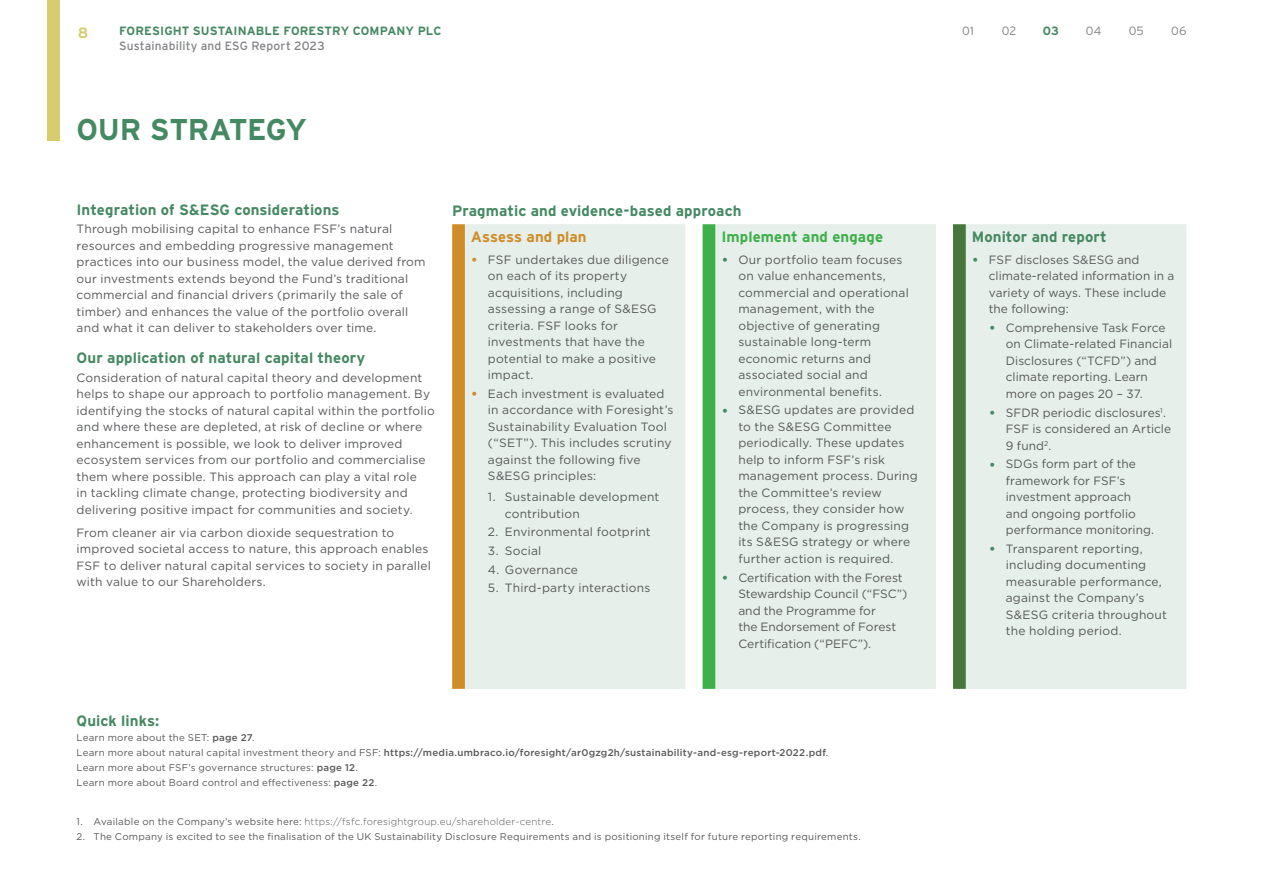
<style>
.page{position:relative;width:1263px;height:893px;background:#fff}
.page>*{position:absolute;margin:0;border:0;box-sizing:border-box;transform-origin:0 0}
.t1{font:700 30px "Interstate";letter-spacing:-.02em;color:#458962}
.t2{font:700 15px "Interstate";letter-spacing:.005em;color:#458962}
.t3{font:700 15px "Interstate";letter-spacing:.01em;color:#3eaf49}
.t4{font:700 15px "Interstate";letter-spacing:.005em;color:#cf8d29}
.t5{font:700 15px "Interstate";color:#d7cd6e}
.t6{font:12px/16.5px "Gotham";letter-spacing:.015em;color:#57585a}
.t7{font:12px/16.5px "Gotham";letter-spacing:-.005em;color:#57585a}
.t8{font:700 12px "Interstate";letter-spacing:.005em;color:#458962}
.t9{font:12px "Interstate";letter-spacing:.015em;color:#808285}
.t10{font:300 12px "Interstate";letter-spacing:.02em;color:#808285}
.t11{font:9.75px/15.1px "Gotham";letter-spacing:.025em;color:#57585a}
.t12{font:300 9.75px "Gotham";letter-spacing:.02em;color:#57585a}
.s1{font-size:15px;color:#cf8d29}
.s2{font-size:15px;color:#458962}
.s3{font-weight:500}
.s4{font-weight:400}
</style>
<div class="page">
<div style="left:47px;top:0;width:13px;height:140px;background:#d7cd6e"></div>
<svg style="left:452px;top:224px;width:13px;height:465px"></svg>
<div style="left:465px;top:224px;width:721px;height:465px;background:#e6efe9"></div>
<svg style="left:686px;top:224px;width:267px;height:465px;fill:#e6efe9"></svg>
<div style="left:703px;top:224px;width:12px;height:465px;background:#3eaf49"></div>
<svg style="left:953px;top:224px;width:13px;height:465px"></svg>
<p class="t5" style="left:78px;top:24px;width:12px">8</p>
<p class="t8" style="left:119px;top:24px;width:324px">FORESIGHT SUSTAINABLE FORESTRY COMPANY PLC</p>
<p class="t10" style="left:962px;top:24px;width:13px">01</p>
<p class="t10" style="left:1002px;top:24px;width:16px">02</p>
<p class="t8" style="left:1043px;top:24px;width:18px">03</p>
<p class="t10" style="left:1086px;top:24px;width:17px">04</p>
<p class="t10" style="left:1129px;top:24px;width:17px">05</p>
<p class="t10" style="left:1171px;top:24px;width:17px">06</p>
<p class="t9" style="left:119px;top:39px;width:207px">Sustainability and ESG Report 2023</p>
<h1 class="t1" style="left:77px;top:113px;width:232px">OUR STRATEGY</h1>
<p class="t2" style="left:77px;top:201px;width:265px">Integration of S&amp;ESG considerations</p>
<p class="t6" style="left:77px;top:220px;width:351px">Through mobilising capital to enhance FSF’s natural resources and embedding progressive management practices into our business model, the value derived from our investments extends beyond the Fund’s traditional commercial and financial drivers (primarily the sale of timber) and enhances the value of the portfolio overall and what it can deliver to stakeholders over time.</p>
<p class="t2" style="left:77px;top:349px;width:290px">Our application of natural capital theory</p>
<p class="t6" style="left:77px;top:369px;width:360px">Consideration of natural capital theory and development helps to shape our approach to portfolio management. By identifying the stocks of natural capital within the portfolio and where these are depleted, at risk of decline or where enhancement is possible, we look to deliver improved ecosystem services from our portfolio and commercialise them where possible. This approach can play a vital role<br>in tackling climate change, protecting biodiversity and delivering positive impact for communities and society.</p>
<p class="t6" style="left:77px;top:524px;width:356px">From cleaner air via carbon dioxide sequestration to improved societal access to nature, this approach enables FSF to deliver natural capital services to society in parallel with value to our Shareholders.</p>
<p class="t2" style="left:452px;top:202px;width:291px">Pragmatic and evidence-based approach</p>
<p class="t4" style="left:471px;top:229px;width:117px">Assess and plan</p>
<p class="t3" style="left:721px;top:229px;width:163px">Implement and engage</p>
<p class="t2" style="left:972px;top:229px;width:137px">Monitor and report</p>
<p class="t6" style="left:488px;top:251px;width:182px;text-indent:-17px"><span class="s1">•</span> FSF undertakes due diligence on each of its property acquisitions, including assessing a range of S&amp;ESG criteria. FSF looks for investments that have the potential to make a positive impact.</p>
<p class="t6" style="left:488px;top:385px;width:187px;text-indent:-17px"><span class="s1">•</span> Each investment is evaluated in accordance with Foresight’s<br>Sustainability Evaluation Tool (“SET”). This includes scrutiny against the following five<br>S&amp;ESG principles:</p>
<p class="t6" style="left:505px;top:488px;width:156px;text-indent:-17px">1. Sustainable development contribution</p>
<p class="t6" style="left:488px;top:524px;width:164px">2. Environmental footprint</p>
<p class="t6" style="left:488px;top:542px;width:55px">3. Social</p>
<p class="t6" style="left:488px;top:561px;width:92px">4. Governance</p>
<p class="t6" style="left:488px;top:579px;width:164px">5. Third-party interactions</p>
<p class="t6" style="left:738px;top:251px;width:172px;text-indent:-17px"><span class="s2">•</span> Our portfolio team focuses on value enhancements, commercial and operational management, with the objective of generating sustainable long‑term economic returns and associated social and environmental benefits.</p>
<p class="t6" style="left:738px;top:402px;width:181px;text-indent:-17px"><span class="s2">•</span> S&amp;ESG updates are provided to the S&amp;ESG Committee periodically. These updates help to inform FSF’s risk management process. During the Committee’s review process, they consider how the Company is progressing its S&amp;ESG strategy or where further action is required.</p>
<p class="t7" style="left:738px;top:569px;width:171px;text-indent:-17px"><span class="s2">•</span> Certification with the Forest<br>Stewardship Council (“FSC”) and the Programme for<br>the Endorsement of Forest<br>Certification (“PEFC”).</p>
<p class="t6" style="left:989px;top:251px;width:187px;text-indent:-17px"><span class="s2">•</span> FSF discloses S&amp;ESG and climate-related information in a variety of ways. These include the following:</p>
<p class="t6" style="left:1006px;top:319px;width:168px;text-indent:-17px"><span class="s2">•</span> Comprehensive Task Force on Climate-related Financial<br>Disclosures (“TCFD”) and climate reporting. Learn more on pages 20 – 37.</p>
<p class="t6" style="left:1006px;top:404px;width:167px;text-indent:-17px"><span class="s2">•</span> SFDR periodic disclosures<sup>1</sup>.<br>FSF is considered an Article<br>9 fund<sup>2</sup>.</p>
<p class="t6" style="left:1006px;top:455px;width:150px;text-indent:-17px"><span class="s2">•</span> SDGs form part of the framework for FSF’s investment approach and ongoing portfolio performance monitoring.</p>
<p class="t6" style="left:1006px;top:540px;width:163px;text-indent:-17px"><span class="s2">•</span> Transparent reporting, including documenting measurable performance, against the Company’s<br>S&amp;ESG criteria throughout the holding period.</p>
<p class="t2" style="left:77px;top:713px;width:84px">Quick links:</p>
<p class="t11" style="left:77px;top:729px;width:753px">Learn more about the SET: <span class="s3">page 27</span>.<br>Learn more about natural capital investment theory and FSF: <span class="s3">https://media.umbraco.io/foresight/ar0gzg2h/sustainability-and-esg-report-2022.pdf</span>.<br>Learn more about FSF’s governance structures: <span class="s3">page 12</span>.<br>Learn more about Board control and effectiveness: <span class="s3">page 22</span>.</p>
<p class="t12" style="left:77px;top:815px;width:479px"><span class="s4">1. Available on the Company’s website here:</span> https://fsfc.foresightgroup.eu/shareholder-centre<span class="s4">.</span></p>
<p class="t11" style="left:77px;top:829px;width:786px">2. The Company is excited to see the finalisation of the UK Sustainability Disclosure Requirements and is positioning itself for future reporting requirements.</p>
</div>
